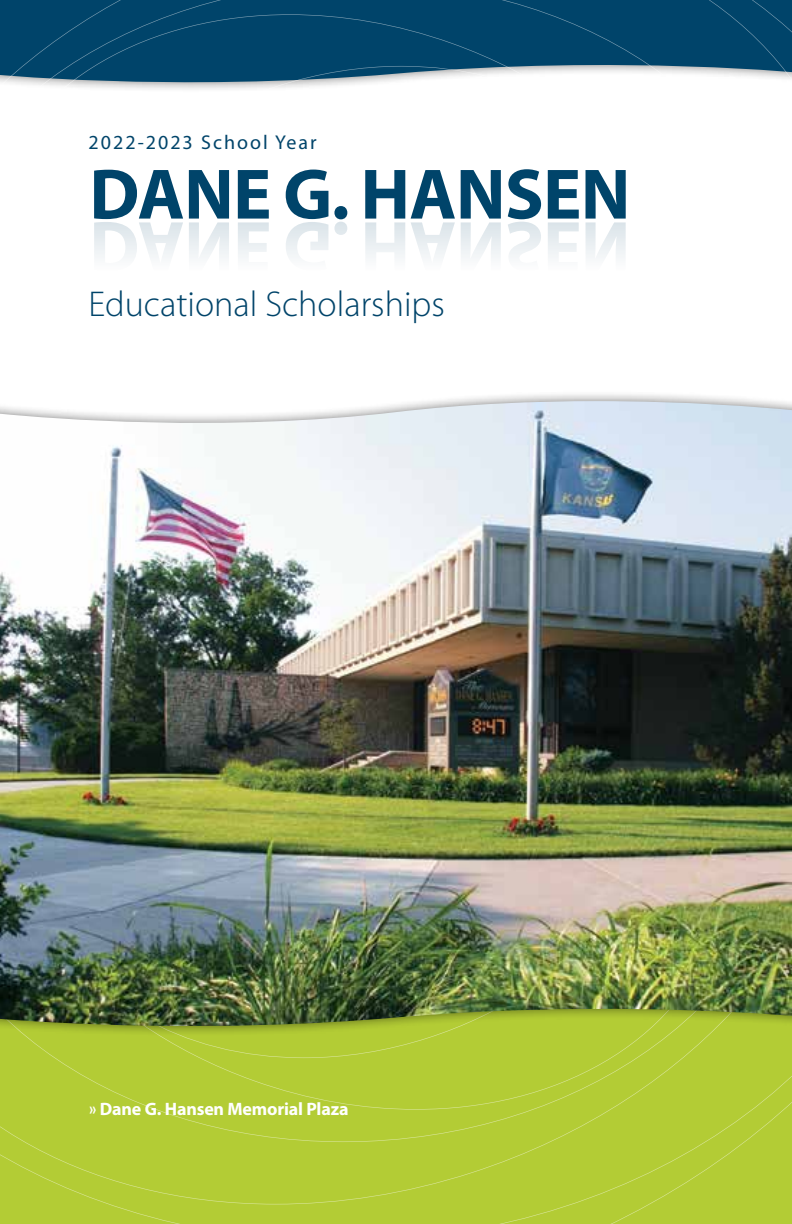
<style>
.page{position:relative;width:792px;height:1224px;background:#fff}
.page>*{position:absolute;margin:0;border:0;box-sizing:border-box;transform-origin:0 0}
.t1{font:700 72px "Myriad Pro";letter-spacing:-.01em;color:#00446a}
.t2{font:300 36px "Myriad Pro";color:#00446a}
.t3{font:20px "Myriad Pro";letter-spacing:.1em;color:#00446a}
.t4{font:700 18px "Myriad Pro";letter-spacing:-.01em;color:#fff}
.s1{font-family:"Univers LT Std";font-weight:400;font-stretch:condensed}
</style>
<div class="page">
<div style="left:0;top:0;width:792px;height:79px;background:#00446a"></div>
<div style="left:0;top:14px;width:729px;height:71px;background:#00446a"></div>
<svg style="left:37px;top:66px;width:632px;height:156px"></svg>
<div style="left:0;top:1204px;width:792px;height:20px;background:#b3cc35"></div>
<div style="left:0;top:1142px;width:792px;height:62px;background:#b3cc35"></div>
<div style="left:0;top:1037px;width:792px;height:105px;background:#b3cc35"></div>
<div style="left:0;top:1037px;width:729px;height:73px;background:#b3cc35"></div>
<div style="left:37px;top:1037px;width:632px;height:21px;background:#b3cc35"></div>
<div style="left:0;top:390px;width:792px;height:647px;background:#000;opacity:.5"></div>
<img style="left:0;top:401px;width:792px;height:627px">
<svg style="left:94px;top:222px;width:532px;height:36px"></svg>
<p class="t3" style="left:89px;top:130px;width:230px">2022-2023 School Year</p>
<h1 class="t1" style="left:89px;top:147px;width:543px">DANE G. HANSEN</h1>
<h2 class="t2" style="left:89px;top:283px;width:358px">Educational Scholarships</h2>
<p class="t4" style="left:89px;top:1097px;width:261px"><span class="s1">»</span> Dane G. Hansen Memorial Plaza</p>
</div>
